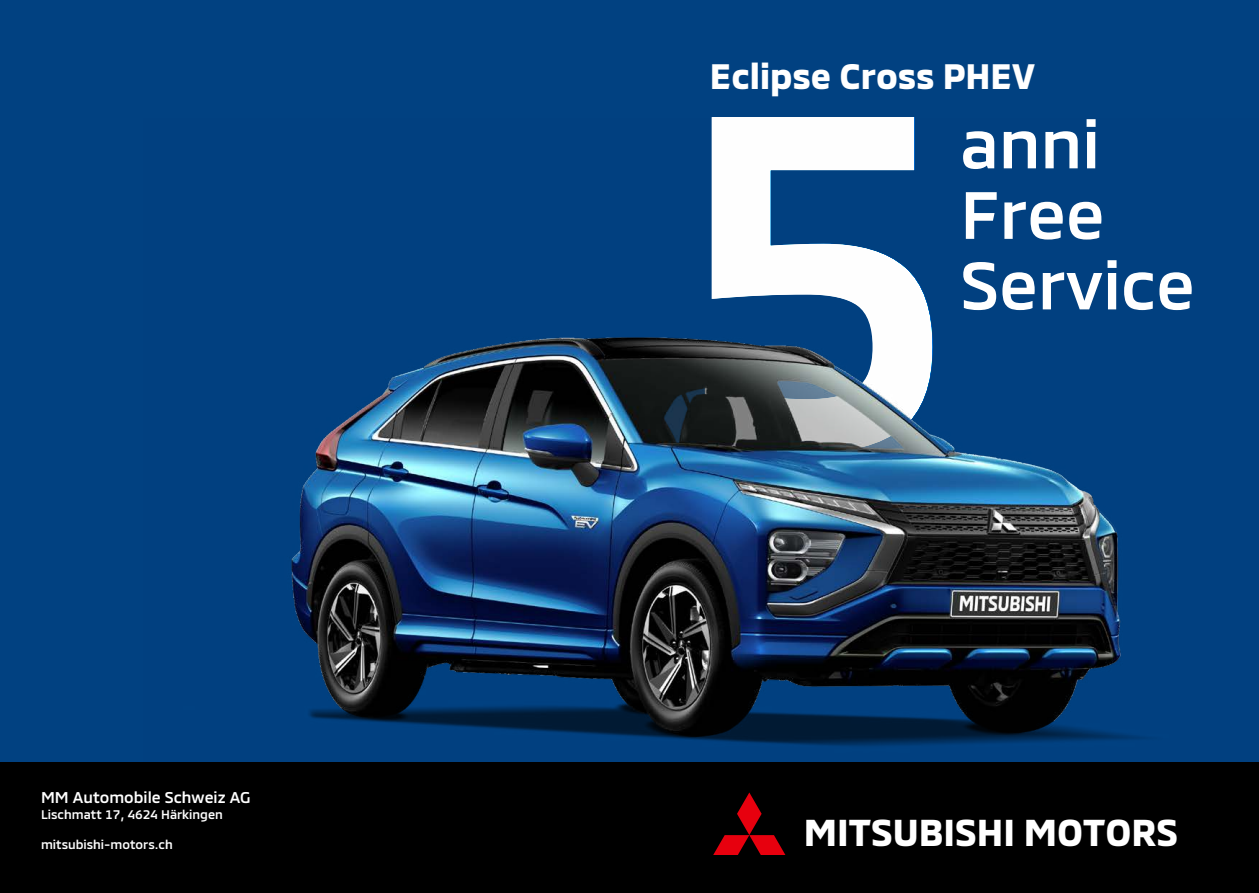
<style>
.page{position:relative;width:1259px;height:893px;background:#014181}
.page>*{position:absolute;margin:0;border:0;box-sizing:border-box;transform-origin:0 0}
.t1{font:500 487.35px "MMCOFFICE";color:#fff}
.t2{font:500 68.7px/70.5px "MMCOFFICE";color:#fff}
.t3{font:700 38.1px "MMCOFFICE";color:#fff}
.t4{font:700 36px "MMCOFFICE";color:#fff}
.t5{font:500 15.9px "MMCOFFICE";color:#fff}
.t6{font:500 12.75px "MMCOFFICE";color:#fff}
</style>
<div class="page">
<div style="left:0;top:762px;width:1259px;height:131px;background:#000"></div>
<img style="left:291px;top:337px;width:854px;height:518px">
<svg style="left:712px;top:792px;width:74px;height:62px"></svg>
<p class="t5" style="left:41px;top:785px;width:211px">MM Automobile Schweiz AG</p>
<p class="t6" style="left:41px;top:804px;width:183px">Lischmatt 17, 4624 Härkingen</p>
<p class="t6" style="left:41px;top:834px;width:133px">mitsubishi-motors.ch</p>
<h3 class="t4" style="left:710px;top:48px;width:326px">Eclipse Cross PHEV</h3>
<h2 class="t2" style="left:960px;top:101px;width:236px">anni<br>Free<br>Service</h2>
<h1 class="t1" style="left:669px;top:-113px;width:294px">5</h1>
<h3 class="t3" style="left:804px;top:802px;width:376px">MITSUBISHI MOTORS</h3>
</div>
